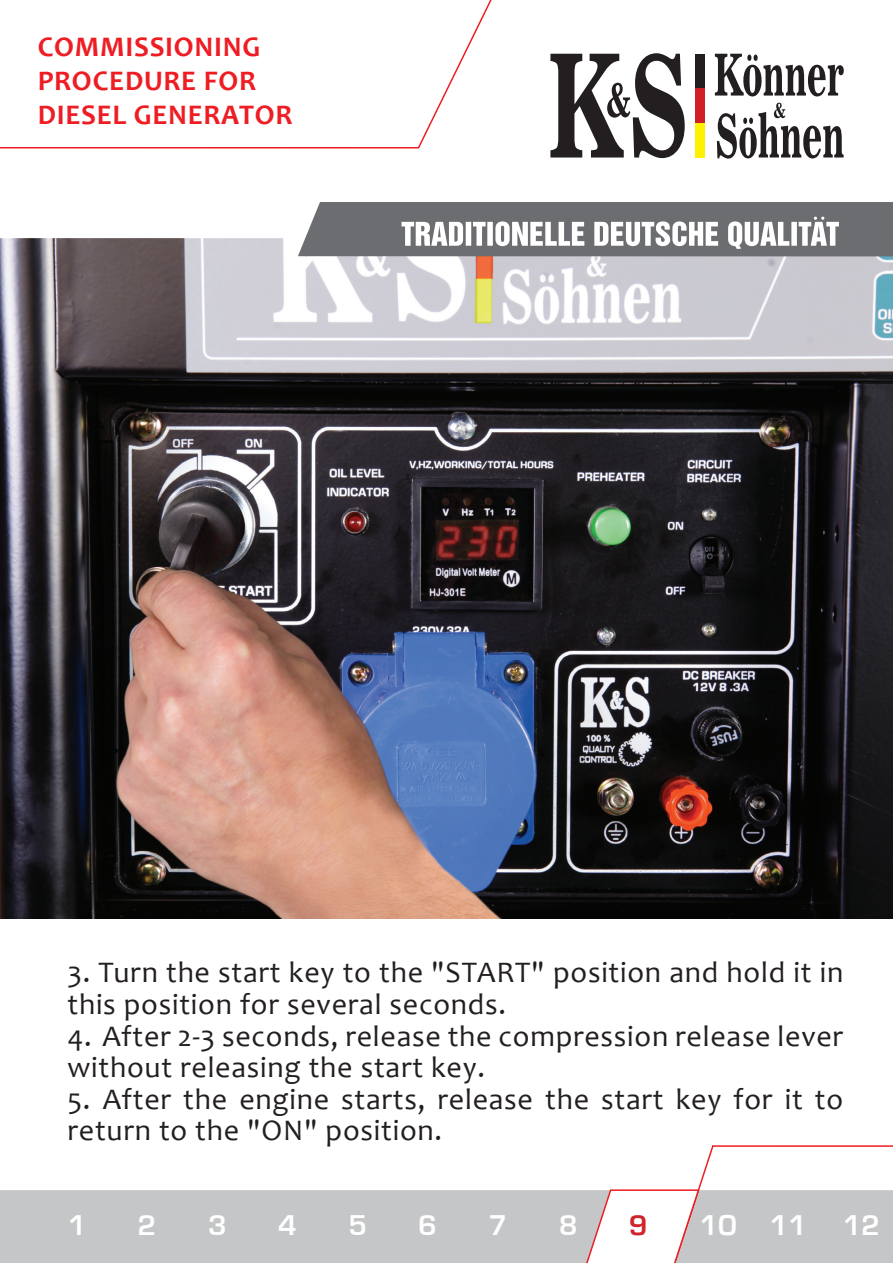
<style>
.page{position:relative;width:893px;height:1263px;background:#fff}
.page>*{position:absolute;margin:0;border:0;box-sizing:border-box;transform-origin:0 0}
.t1{font:30px/31.5px "Candara";letter-spacing:.025em;color:#231f20}
.t2{font:700 28.5px/34.2px "Candara";letter-spacing:.025em;color:#ee1d23}
.t3{font:26.4px "Europe Demi";color:#fff}
.t4{font:26.4px "Europe Demi";color:#d1232a}
</style>
<div class="page">
<svg style="left:715px;top:54px;width:129px;height:42px"></svg>
<svg style="left:550px;top:53px;width:135px;height:105px"></svg>
<svg style="left:717px;top:103px;width:127px;height:56px"></svg>
<div style="left:695px;top:54px;width:10px;height:34px;background:#231f20"></div>
<div style="left:695px;top:88px;width:10px;height:35px;background:#d01f26"></div>
<div style="left:695px;top:123px;width:10px;height:35px;background:#fff101"></div>
<div style="left:0;top:1190px;width:893px;height:73px;background:#c5c6c8"></div>
<svg style="left:0;top:0;width:492px;height:149px"></svg>
<hr style="left:712px;top:1145px;width:181px;height:2px;background:#ee1d23">
<svg style="left:581px;top:1145px;width:134px;height:118px"></svg>
<img style="left:0;top:238px;width:893px;height:680px">
<svg style="left:298px;top:202px;width:595px;height:54px"></svg>
<p class="t2" style="left:38px;top:29px;width:256px">COMMISSIONING<br>PROCEDURE FOR<br>DIESEL GENERATOR</p>
<p class="t1" style="left:68px;top:957px;width:777px">3. Turn the start key to the "START" position and hold it in this position for several seconds.</p>
<p class="t1" style="left:68px;top:1020px;width:777px">4. After 2-3 seconds, release the compression release lever without releasing the start key.</p>
<p class="t1" style="left:68px;top:1083px;width:777px">5. After the engine starts, release the start key for it to return to the "ON" position.</p>
<p class="t3" style="left:68px;top:1210px;width:20px">1</p>
<p class="t3" style="left:138px;top:1210px;width:20px">2</p>
<p class="t3" style="left:208px;top:1210px;width:20px">3</p>
<p class="t3" style="left:278px;top:1210px;width:20px">4</p>
<p class="t3" style="left:348px;top:1210px;width:20px">5</p>
<p class="t3" style="left:419px;top:1210px;width:20px">6</p>
<p class="t3" style="left:489px;top:1210px;width:20px">7</p>
<p class="t3" style="left:559px;top:1210px;width:20px">8</p>
<p class="t3" style="left:699px;top:1210px;width:109px">10 11</p>
<p class="t3" style="left:843px;top:1210px;width:39px">12</p>
<p class="t4" style="left:629px;top:1210px;width:20px">9</p>
</div>
